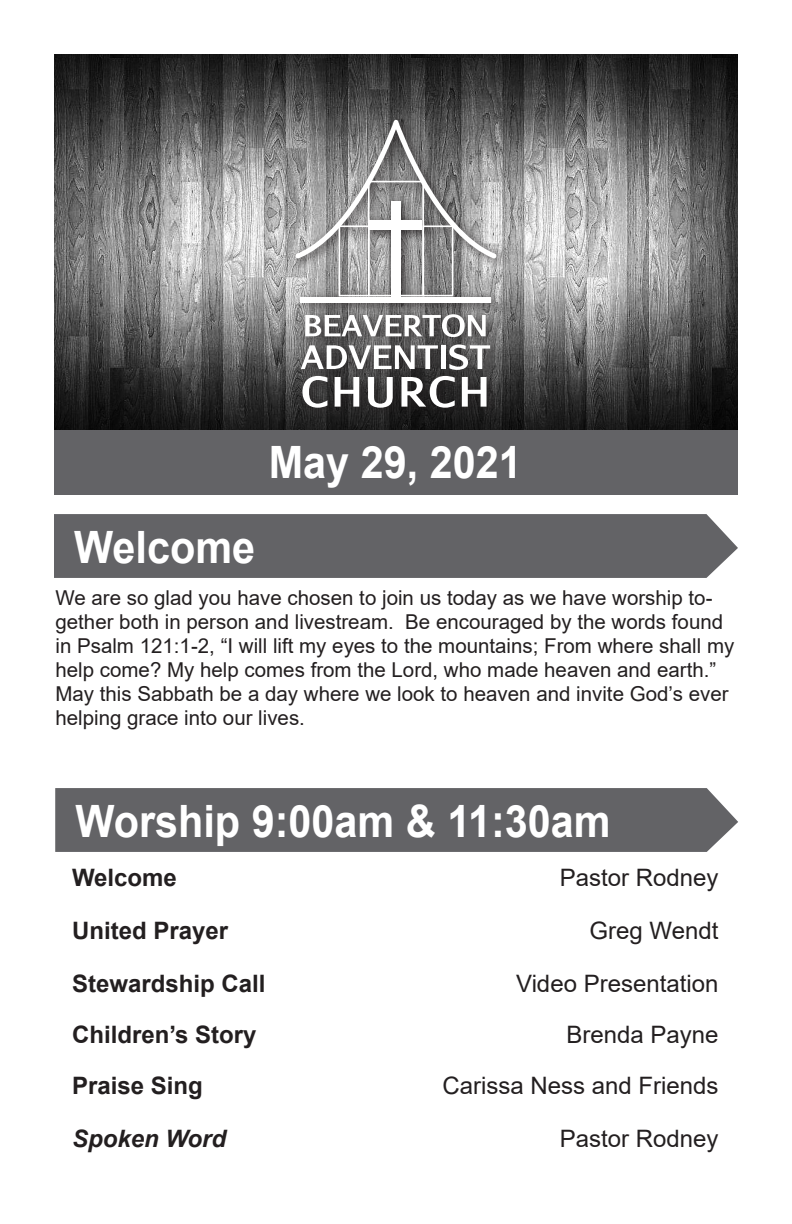
<style>
.page{position:relative;width:792px;height:1224px;background:#fff}
.page>*{position:absolute;margin:0;border:0;box-sizing:border-box;transform-origin:0 0}
.Paragraph_Style_5{font:700 44.6px "Arial";color:#fff;scale:.93 1}
.Paragraph_Style_4{font:24px "Arial";color:#231f20}
.Paragraph_Style_4-2{font:700 24px "Arial";color:#231f20}
.Paragraph_Style_4-3{font:italic 700 24px "Arial";color:#231f20}
.Paragraph_Style_2{font:20.4px/24px "Arial";color:#231f20}
</style>
<div class="page">
<img style="left:54px;top:54px;width:684px;height:376px">
<div style="left:289px;top:113px;width:220px;height:308px;background:#231f20;opacity:.9"></div>
<div style="left:301px;top:297px;width:190px;height:5px;background:#fff"></div>
<svg style="left:295px;top:120px;width:202px;height:176px;background:#989898"></svg>
<svg style="left:305px;top:314px;width:181px;height:23px"></svg>
<svg style="left:301px;top:345px;width:137px;height:24px"></svg>
<div style="left:441px;top:345px;width:5px;height:24px;background:#fff"></div>
<svg style="left:449px;top:345px;width:41px;height:25px"></svg>
<svg style="left:302px;top:376px;width:25px;height:32px"></svg>
<svg style="left:335px;top:377px;width:24px;height:30px"></svg>
<svg style="left:368px;top:377px;width:25px;height:31px"></svg>
<svg style="left:401px;top:376px;width:54px;height:32px"></svg>
<svg style="left:462px;top:377px;width:25px;height:30px"></svg>
<div style="left:54px;top:430px;width:684px;height:64px;background:#636366"></div>
<div style="left:54px;top:514px;width:684px;height:64px;background:#636366"></div>
<div style="left:55px;top:788px;width:683px;height:64px;background:#636366"></div>
<p class="Paragraph_Style_5" style="left:74px;top:516px;width:196px">Welcome</p>
<p class="Paragraph_Style_5" style="left:269px;top:431px;width:274px">May 29, 2021</p>
<p class="Paragraph_Style_2" style="left:55px;top:585px;width:680px">We are so glad you have chosen to join us today as we have worship to&shy;gether both in person and livestream. Be encouraged by the words found in Psalm 121:1-2, “I will lift my eyes to the mountains; From where shall my help come? My help comes from the Lord, who made heaven and earth.” May this Sabbath be a day where we look to heaven and invite God’s ever helping grace into our lives.</p>
<p class="Paragraph_Style_5" style="left:75px;top:790px;width:577px">Worship 9:00am &amp; 11:30am</p>
<p class="Paragraph_Style_4-2" style="left:72px;top:861px;width:106px">Welcome</p>
<p class="Paragraph_Style_4" style="left:560px;top:861px;width:160px">Pastor Rodney</p>
<p class="Paragraph_Style_4-2" style="left:72px;top:914px;width:158px">United Prayer</p>
<p class="Paragraph_Style_4" style="left:590px;top:914px;width:130px">Greg Wendt</p>
<p class="Paragraph_Style_4-2" style="left:72px;top:967px;width:195px">Stewardship Call</p>
<p class="Paragraph_Style_4" style="left:516px;top:967px;width:204px">Video Presentation</p>
<p class="Paragraph_Style_4-2" style="left:72px;top:1018px;width:186px">Children’s Story</p>
<p class="Paragraph_Style_4" style="left:566px;top:1018px;width:154px">Brenda Payne</p>
<p class="Paragraph_Style_4-2" style="left:72px;top:1069px;width:132px">Praise Sing</p>
<p class="Paragraph_Style_4" style="left:442px;top:1070px;width:278px">Carissa Ness and Friends</p>
<p class="Paragraph_Style_4-3" style="left:72px;top:1123px;width:156px">Spoken Word</p>
<p class="Paragraph_Style_4" style="left:560px;top:1122px;width:160px">Pastor Rodney</p>
</div>
